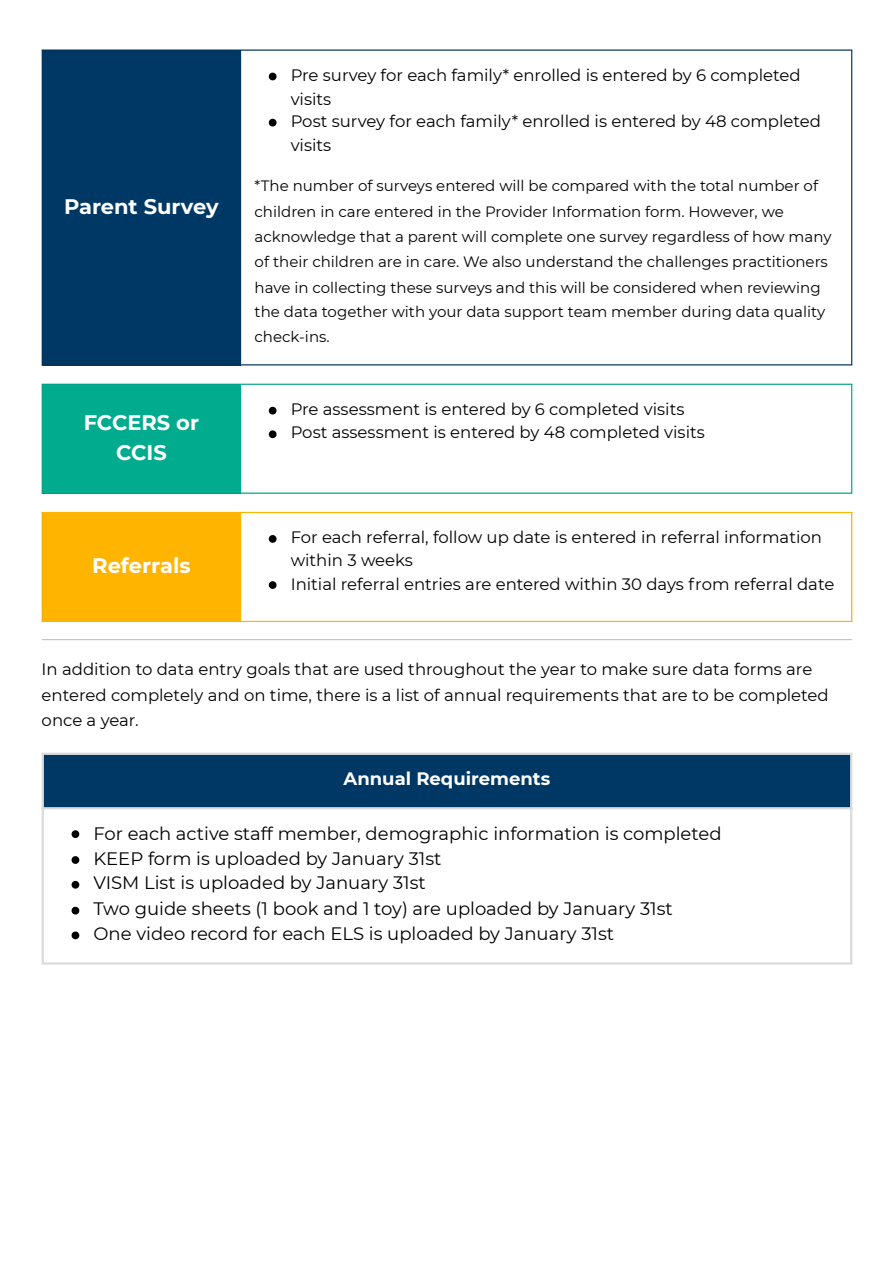
<style>
.page{position:relative;width:894px;height:1263px;background:#fff}
.page>*{position:absolute;margin:0;border:0;box-sizing:border-box;transform-origin:0 0}
.t1{font:700 21px/30.3px "Montserrat";color:#fff;text-align:center}
.t2{font:18px "Montserrat";color:#000}
.t3{font:700 18px "Montserrat";color:#fff}
.t4{font:16.5px/25.3px "Montserrat";color:#000}
.t5{font:15px/25.2px "Montserrat";color:#000}
</style>
<div class="page">
<div style="left:42px;top:50px;width:199px;height:315px;background:#003865"></div>
<svg style="left:269px;top:73px;width:7px;height:7px"></svg>
<svg style="left:269px;top:119px;width:7px;height:7px"></svg>
<hr style="left:851px;top:51px;width:1px;height:313px;background:#003865">
<hr style="left:42px;top:50px;width:810px;height:1px;background:#003865">
<hr style="left:42px;top:364px;width:810px;height:1px;background:#003865">
<div style="left:42px;top:384px;width:199px;height:109px;background:#00ab8e"></div>
<svg style="left:269px;top:407px;width:7px;height:7px"></svg>
<svg style="left:269px;top:430px;width:7px;height:8px"></svg>
<hr style="left:851px;top:385px;width:1px;height:108px;background:#00ab8e">
<hr style="left:42px;top:384px;width:810px;height:1px;background:#00ab8e">
<hr style="left:42px;top:493px;width:810px;height:1px;background:#00ab8e">
<div style="left:42px;top:512px;width:199px;height:110px;background:#ffb500"></div>
<svg style="left:269px;top:535px;width:7px;height:8px"></svg>
<svg style="left:269px;top:581px;width:7px;height:8px"></svg>
<hr style="left:851px;top:513px;width:1px;height:108px;background:#ffb500">
<hr style="left:42px;top:512px;width:810px;height:1px;background:#ffb500">
<hr style="left:42px;top:621px;width:810px;height:1px;background:#ffb500">
<hr style="left:42px;top:639px;width:809px;height:1px;background:#bfc3c8">
<div style="left:42px;top:753px;width:809px;height:55px;background:#003865"></div>
<svg style="left:72px;top:830px;width:7px;height:8px"></svg>
<svg style="left:72px;top:856px;width:7px;height:8px"></svg>
<svg style="left:72px;top:881px;width:7px;height:8px"></svg>
<svg style="left:72px;top:907px;width:7px;height:7px"></svg>
<svg style="left:72px;top:931px;width:7px;height:8px"></svg>
<hr style="left:42px;top:755px;width:2px;height:207px;background:#dbdbdb">
<hr style="left:849px;top:755px;width:3px;height:207px;background:#dbdbdb">
<hr style="left:42px;top:753px;width:810px;height:2px;background:#dbdbdb">
<hr style="left:42px;top:807px;width:810px;height:2px;background:#dbdbdb">
<hr style="left:42px;top:962px;width:810px;height:3px;background:#dbdbdb">
<p class="t1" style="left:64px;top:191px;width:156px">Parent Survey</p>
<p class="t1" style="left:84px;top:407px;width:117px">FCCERS or<br>CCIS</p>
<p class="t1" style="left:92px;top:550px;width:100px">Referrals</p>
<p class="t4" style="left:290px;top:63px;width:511px;line-height:23.7px">Pre survey for each family* enrolled is entered by 6 completed visits</p>
<p class="t4" style="left:290px;top:109px;width:531px;line-height:23.7px">Post survey for each family* enrolled is entered by 48 completed visits</p>
<p class="t5" style="left:254px;top:173px;width:578px">*The number of surveys entered will be compared with the total number of children in care entered in the Provider Information form. However, we acknowledge that a parent will complete one survey regardless of how many of their children are in care. We also understand the challenges practitioners have in collecting these surveys and this will be considered when reviewing the data together with your data support team member during data quality check-ins.</p>
<p class="t4" style="left:290px;top:397px;width:395px">Pre assessment is entered by 6 completed visits</p>
<p class="t4" style="left:290px;top:419px;width:415px">Post assessment is entered by 48 completed visits</p>
<p class="t4" style="left:290px;top:526px;width:532px;line-height:22.5px">For each referral, follow up date is entered in referral information within 3 weeks</p>
<p class="t4" style="left:290px;top:571px;width:545px">Initial referral entries are entered within 30 days from referral date</p>
<p class="t4" style="left:42px;top:656px;width:788px">In addition to data entry goals that are used throughout the year to make sure data forms are entered completely and on time, there is a list of annual requirements that are to be completed once a year.</p>
<p class="t3" style="left:343px;top:768px;width:208px">Annual Requirements</p>
<p class="t2" style="left:93px;top:822px;width:629px">For each active staff member, demographic information is completed</p>
<p class="t2" style="left:93px;top:847px;width:349px">KEEP form is uploaded by January 31st</p>
<p class="t2" style="left:93px;top:872px;width:334px">VISM List is uploaded by January 31st</p>
<p class="t2" style="left:93px;top:898px;width:580px">Two guide sheets (1 book and 1 toy) are uploaded by January 31st</p>
<p class="t2" style="left:93px;top:922px;width:522px">One video record for each ELS is uploaded by January 31st</p>
</div>
